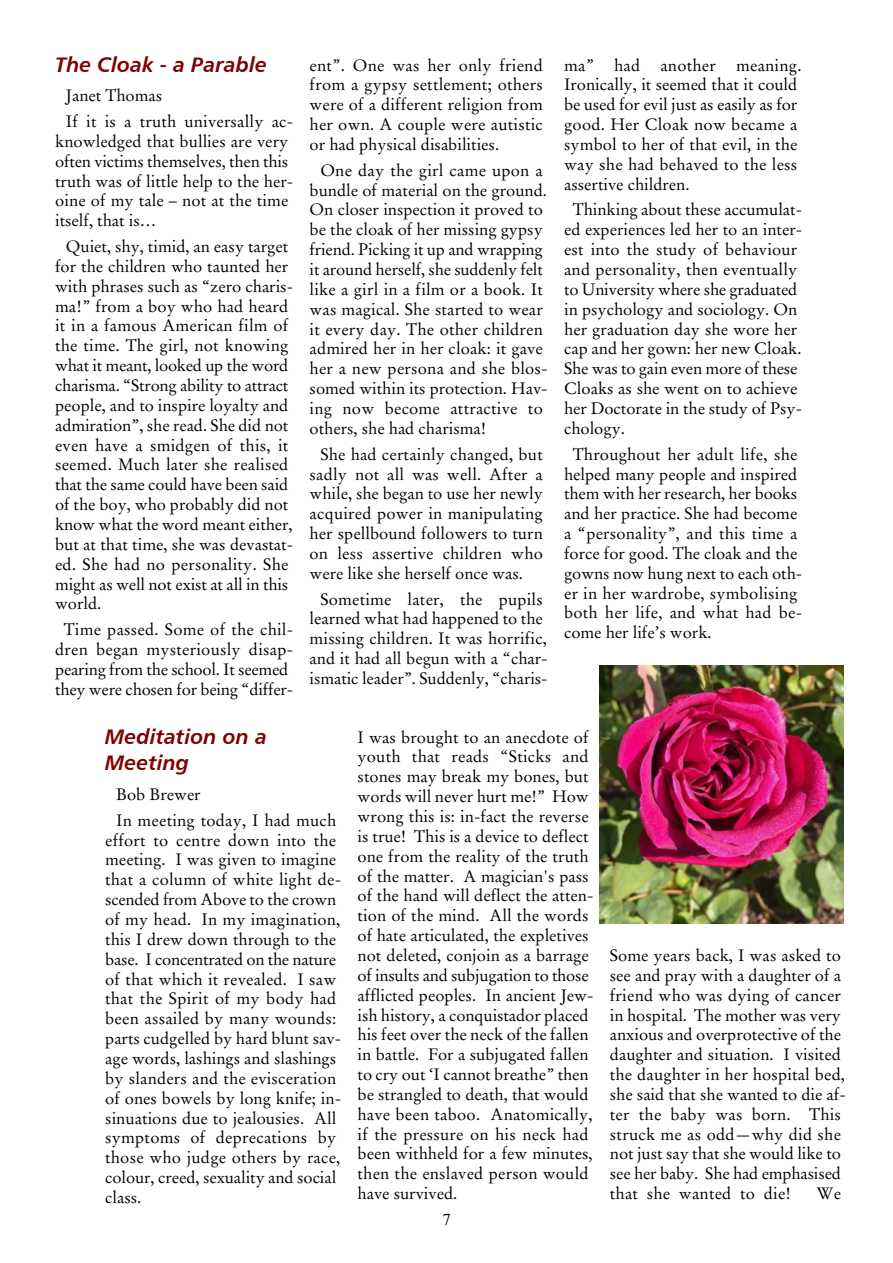
<style>
.page{position:relative;width:893px;height:1263px;background:#fff}
.page>*{position:absolute;margin:0;border:0;box-sizing:border-box;transform-origin:0 0}
.t1{font:21px/26.7px "Humanist 777 BT Bold Italic B";color:#800000}
.t2{font:16.5px/19.8px "Stempel Garamond";color:#000}
.t3{font:16.5px "Times New Roman";color:#000}
</style>
<div class="page">
<img style="left:600px;top:665px;width:243px;height:258px">
<p class="t1" style="left:55px;top:53px;width:214px">The Cloak - a Parable</p>
<p class="t2" style="left:66px;top:84px;width:229px;line-height:25.8px">Janet Thomas<br>If it is a truth universally ac-</p>
<p class="t2" style="left:55px;top:133px;width:240px">knowledged that bullies are very often victims themselves, then this truth was of little help to the her&shy;oine of my tale – not at the time itself, that is…</p>
<p class="t2" style="left:55px;top:238px;width:240px;text-indent:11px">Quiet, shy, timid, an easy target for the children who taunted her with phrases such as “zero charis&shy;ma!” from a boy who had heard it in a famous American film of the time. The girl, not knowing what it meant, looked up the word charisma. “Strong ability to attract people, and to inspire loyalty and admiration”, she read. She did not even have a smidgen of this, it seemed. Much later she realised that the same could have been said of the boy, who probably did not know what the word meant either, but at that time, she was devastat&shy;ed. She had no personality. She might as well not exist at all in this world.</p>
<p class="t2" style="left:55px;top:621px;width:240px;text-align:center">Time passed. Some of the chil&shy;dren began mysteriously disap&shy;pearing from the school. It seemed they were chosen for being “differ-</p>
<p class="t2" style="left:310px;top:56px;width:235px;text-align:justify">ent”. One was her only friend from a gypsy settlement; others were of a different religion from her own. A couple were autistic or had physical disabilities.</p>
<p class="t2" style="left:310px;top:162px;width:240px;text-indent:11px">One day the girl came upon a bundle of material on the ground.<br>On closer inspection it proved to be the cloak of her missing gypsy friend. Picking it up and wrapping it around herself, she suddenly felt like a girl in a film or a book. It was magical. She started to wear it every day. The other children admired her in her cloak: it gave her a new persona and she blos&shy;somed within its protection. Hav&shy;ing now become attractive to others, she had charisma!</p>
<p class="t2" style="left:310px;top:446px;width:235px;text-align:justify;text-indent:11px">She had certainly changed, but sadly not all was well. After a while, she began to use her newly acquired power in manipulating her spellbound followers to turn on less assertive children who were like she herself once was.</p>
<p class="t2" style="left:310px;top:590px;width:240px;text-align:center">Sometime later, the pupils learned what had happened to the missing children. It was horrific, and it had all begun with a “char&shy;ismatic leader”. Suddenly, “charis-</p>
<p class="t2" style="left:564px;top:56px;width:239px">ma” had another meaning.<br>Ironically, it seemed that it could be used for evil just as easily as for good. Her Cloak now became a symbol to her of that evil, in the way she had behaved to the less assertive children.</p>
<p class="t2" style="left:564px;top:201px;width:240px;text-indent:9px">Thinking about these accumulat&shy;ed experiences led her to an inter&shy;est into the study of behaviour and personality, then eventually to University where she graduated in psychology and sociology. On her graduation day she wore her cap and her gown: her new Cloak.<br>She was to gain even more of these<br>Cloaks as she went on to achieve her Doctorate in the study of Psy&shy;chology.</p>
<p class="t2" style="left:564px;top:446px;width:240px;text-indent:9px">Throughout her adult life, she helped many people and inspired them with her research, her books and her practice. She had become a “personality”, and this time a force for good. The cloak and the gowns now hung next to each oth&shy;er in her wardrobe, symbolising both her life, and what had be&shy;come her life’s work.</p>
<p class="t1" style="left:105px;top:725px;width:163px">Meditation on a<br>Meeting</p>
<p class="t2" style="left:116px;top:783px;width:222px;line-height:25.8px">Bob Brewer<br>In meeting today, I had much</p>
<p class="t2" style="left:105px;top:831px;width:237px">effort to centre down into the meeting. I was given to imagine that a column of white light de&shy;scended from Above to the crown of my head. In my imagination, this I drew down through to the base. I concentrated on the nature of that which it revealed. I saw that the Spirit of my body had been assailed by many wounds: parts cudgelled by hard blunt sav&shy;age words, lashings and slashings by slanders and the evisceration of ones bowels by long knife; in&shy;sinuations due to jealousies. All symptoms of deprecations by those who judge others by race, colour, creed, sexuality and social class.</p>
<p class="t2" style="left:358px;top:728px;width:237px">I was brought to an anecdote of youth that reads “Sticks and stones may break my bones, but words will never hurt me!” How wrong this is: in-fact the reverse is true! This is a device to deflect one from the reality of the truth of the matter. A magician's pass of the hand will deflect the atten&shy;tion of the mind. All the words of hate articulated, the expletives not deleted, conjoin as a barrage of insults and subjugation to those afflicted peoples. In ancient Jew&shy;ish history, a conquistador placed his feet over the neck of the fallen in battle. For a subjugated fallen to cry out ‘I cannot breathe” then be strangled to death, that would have been taboo. Anatomically, if the pressure on his neck had been withheld for a few minutes, then the enslaved person would have survived.</p>
<p class="t3" style="left:442px;top:1214px;width:10px">7</p>
<p class="t2" style="left:610px;top:947px;width:237px">Some years back, I was asked to see and pray with a daughter of a friend who was dying of cancer in hospital. The mother was very anxious and overprotective of the daughter and situation. I visited the daughter in her hospital bed, she said that she wanted to die af&shy;ter the baby was born. This struck me as odd—why did she not just say that she would like to see her baby. She had emphasised that she wanted to die!</p>
<p class="t2" style="left:817px;top:1185px;width:26px">We</p>
</div>
